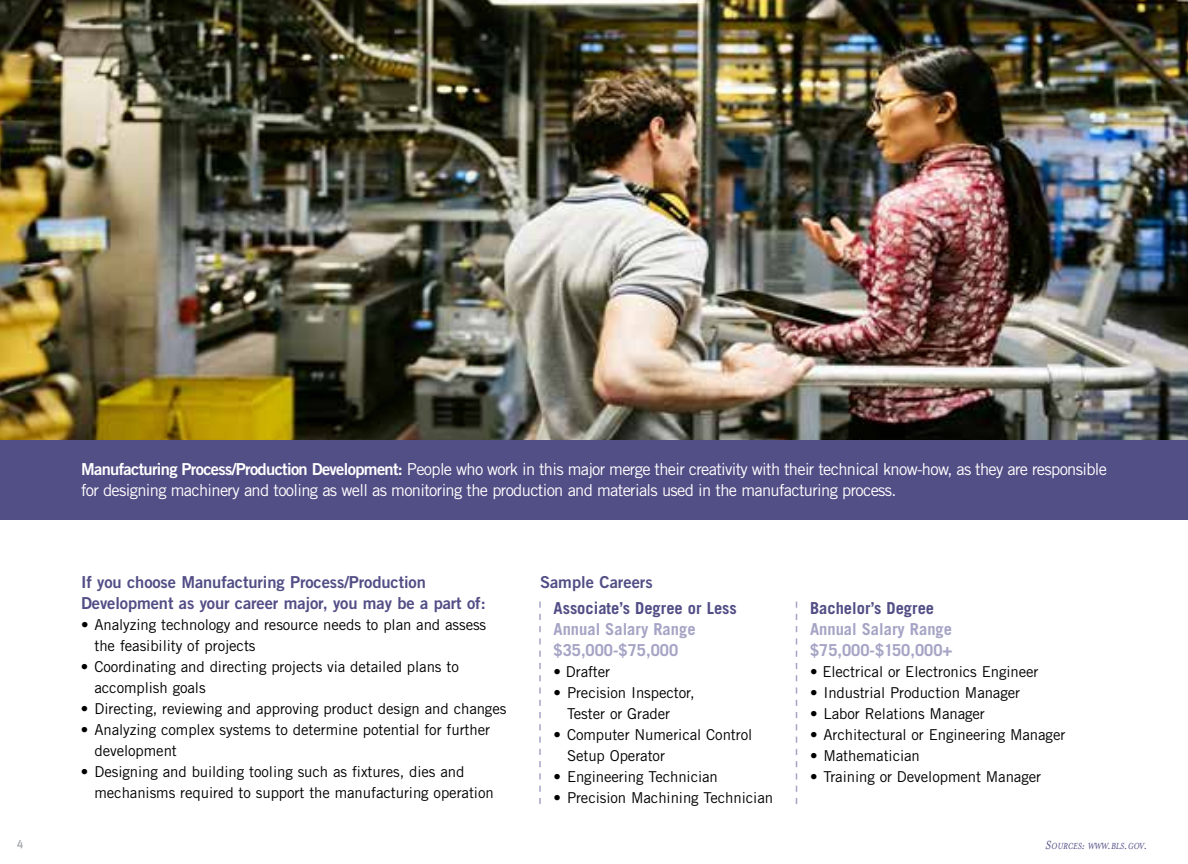
<style>
.page{position:relative;width:1188px;height:864px;background:#fff}
.page>*{position:absolute;margin:0;border:0;box-sizing:border-box;transform-origin:0 0}
.t1{font:16.5px/21px "Trade Gothic";letter-spacing:-.04em;color:#fff}
.t2{font:16.5px/21px "Trade Gothic Bold Two";letter-spacing:-.005em;color:#524e86}
.t3{font:700 16.5px/21px "Trade Gothic";color:#a6a4c5}
.t4{font:700 16.5px "Trade Gothic";color:#524e86}
.t5{font:15px/21px "Trade Gothic";letter-spacing:-.005em;color:#000}
.t6{font:500 12px "Meta Bank";color:#a7a9ac}
.t7{font:italic 10.2px "Mrs Eaves";letter-spacing:-.01em;color:#524e86}
.s1{font-family:"Trade Gothic Bold Two"}
.s2{font-size:13.5px}
</style>
<div class="page">
<div style="left:0;top:439px;width:1188px;height:81px;background:#524e86"></div>
<svg style="left:539px;top:602px;width:2px;height:202px"></svg>
<svg style="left:796px;top:602px;width:1px;height:202px"></svg>
<img style="left:0;top:0;width:1188px;height:440px">
<p class="t1" style="left:81px;top:459px;width:1028px"><span class="s1">Manufacturing Process/Production Development:</span> People who work in this major merge their creativity with their technical know-how, as they are responsible for designing machinery and tooling as well as monitoring the production and materials used in the manufacturing process.</p>
<p class="t2" style="left:81px;top:571px;width:406px">If you choose Manufacturing Process/Production<br>Development as your career major, you may be a part of:</p>
<p class="t5" style="left:94px;top:614px;width:393px;text-indent:-13px">• Analyzing technology and resource needs to plan and assess the feasibility of projects</p>
<p class="t5" style="left:94px;top:656px;width:366px;text-indent:-14px">• Coordinating and directing projects via detailed plans to accomplish goals</p>
<p class="t5" style="left:81px;top:698px;width:427px">• Directing, reviewing and approving product design and changes</p>
<p class="t5" style="left:94px;top:719px;width:397px;text-indent:-14px">• Analyzing complex systems to determine potential for further development</p>
<p class="t5" style="left:94px;top:761px;width:401px;text-indent:-14px">• Designing and building tooling such as fixtures, dies and mechanisms required to support the manufacturing operation</p>
<p class="t2" style="left:540px;top:571px;width:114px">Sample Careers</p>
<p class="t4" style="left:554px;top:598px;width:185px">Associate’s Degree or Less</p>
<p class="t3" style="left:554px;top:619px;width:144px">Annual Salary Range $35,000-$75,000</p>
<p class="t5" style="left:554px;top:661px;width:58px">• Drafter</p>
<p class="t5" style="left:567px;top:682px;width:129px;text-indent:-14px">• Precision Inspector,<br>Tester or Grader</p>
<p class="t5" style="left:567px;top:724px;width:187px;text-indent:-14px">• Computer Numerical Control<br>Setup Operator</p>
<p class="t5" style="left:554px;top:766px;width:166px">• Engineering Technician</p>
<p class="t5" style="left:554px;top:787px;width:221px">• Precision Machining Technician</p>
<p class="t4" style="left:810px;top:598px;width:126px">Bachelor’s Degree</p>
<p class="t3" style="left:810px;top:619px;width:144px">Annual Salary Range $75,000-$150,000+</p>
<p class="t5" style="left:810px;top:661px;width:230px">• Electrical or Electronics Engineer</p>
<p class="t5" style="left:810px;top:682px;width:212px">• Industrial Production Manager</p>
<p class="t5" style="left:810px;top:703px;width:176px">• Labor Relations Manager</p>
<p class="t5" style="left:810px;top:724px;width:257px">• Architectural or Engineering Manager</p>
<p class="t5" style="left:810px;top:745px;width:111px">• Mathematician</p>
<p class="t5" style="left:810px;top:766px;width:233px">• Training or Development Manager</p>
<p class="t6" style="left:17px;top:837px;width:8px">4</p>
<p class="t7" style="left:1046px;top:840px;width:103px"><span class="s2">S</span>OURCES<span class="s2">:</span> WWW<span class="s2">.</span>BLS<span class="s2">.</span>GOV<span class="s2">.</span></p>
</div>
